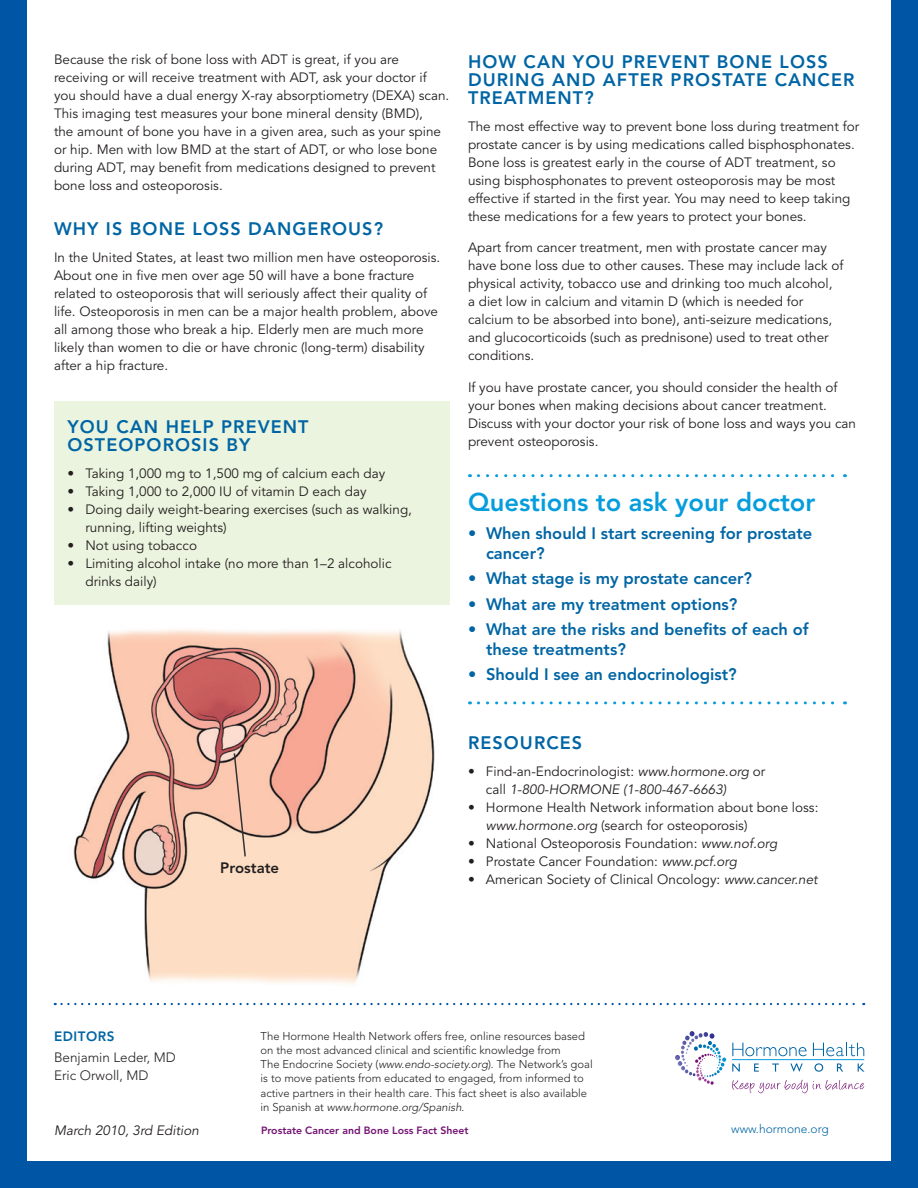
<style>
.page{position:relative;width:918px;height:1188px;background:#0155a5}
.page>*{position:absolute;margin:0;border:0;box-sizing:border-box;transform-origin:0 0}
.t1{font:800 25.5px "Avenir";color:#069ddc}
.t2{font:800 18px/18px "Avenir";letter-spacing:.06em;color:#0065a4}
.t3{font:800 16.5px/19.5px "Avenir";color:#0065a4}
.t4{font:800 15px "Avenir";color:#231f20}
.t5{font:13.5px/18px "Avenir";color:#231f20}
.t6{font:italic 13.5px/18px "Avenir";color:#231f20}
.t7{font:300 13.5px/18px "Avenir";color:#231f20}
.t8{font:800 13.5px "Avenir";letter-spacing:.04em;color:#0065a4}
.t9{font:300 12px "Avenir";color:#0065a4}
.t10{font:300 11.25px/14.2px "Avenir";color:#231f20}
.t11{font:800 10.5px "Avenir";color:#731372}
.s1{font-style:normal}
.s2{font-style:italic}
</style>
<div class="page">
<div style="left:27px;top:0;width:864px;height:1161px;background:#fff"></div>
<svg style="left:732px;top:1080px;width:132px;height:13px"></svg>
<svg style="left:732px;top:1043px;width:75px;height:13px"></svg>
<svg style="left:813px;top:1043px;width:51px;height:13px"></svg>
<svg style="left:732px;top:1064px;width:8px;height:8px"></svg>
<svg style="left:754px;top:1064px;width:5px;height:8px"></svg>
<svg style="left:772px;top:1064px;width:7px;height:8px"></svg>
<svg style="left:790px;top:1064px;width:13px;height:8px"></svg>
<svg style="left:814px;top:1063px;width:9px;height:9px"></svg>
<svg style="left:837px;top:1064px;width:6px;height:8px"></svg>
<svg style="left:858px;top:1064px;width:7px;height:8px"></svg>
<hr style="left:732px;top:1059px;width:132px;height:1px;background:#069ddc">
<svg style="left:675px;top:1031px;width:51px;height:54px"></svg>
<svg style="left:55px;top:1003px;width:809px;height:2px"></svg>
<svg style="left:478px;top:474px;width:367px;height:3px"></svg>
<svg style="left:478px;top:701px;width:367px;height:3px"></svg>
<div style="left:54px;top:401px;width:396px;height:203px;background:#ebf4de"></div>
<img style="left:73px;top:629px;width:362px;height:355px">
<svg style="left:233px;top:752px;width:14px;height:106px"></svg>
<p class="t5" style="left:54px;top:51px;width:397px">Because the risk of bone loss with ADT is great, if you are receiving or will receive treatment with ADT, ask your doctor if you should have a dual energy X-ray absorptiometry (DEXA) scan.<br>This imaging test measures your bone mineral density (BMD),<br>the amount of bone you have in a given area, such as your spine or hip. Men with low BMD at the start of ADT, or who lose bone during ADT, may benefit from medications designed to prevent bone loss and osteoporosis.</p>
<h2 class="t2" style="left:54px;top:220px;width:331px">Why is bone loss dangerous?</h2>
<p class="t5" style="left:54px;top:249px;width:388px">In the United States, at least two million men have osteoporosis.<br>About one in five men over age 50 will have a bone fracture related to osteoporosis that will seriously affect their quality of life. Osteoporosis in men can be a major health problem, above all among those who break a hip. Elderly men are much more likely than women to die or have chronic (long-term) disability after a hip fracture.</p>
<h2 class="t2" style="left:68px;top:418px;width:243px">You can help prevent osteoporosis by</h2>
<p class="t5" style="left:68px;top:465px;width:319px">• Taking 1,000 mg to 1,500 mg of calcium each day</p>
<p class="t5" style="left:68px;top:483px;width:301px">• Taking 1,000 to 2,000 IU of vitamin D each day</p>
<p class="t5" style="left:85px;top:501px;width:328px;text-indent:-18px">• Doing daily weight-bearing exercises (such as walking, running, lifting weights)</p>
<p class="t5" style="left:68px;top:537px;width:131px">• Not using tobacco</p>
<p class="t5" style="left:85px;top:555px;width:308px;text-indent:-18px">• Limiting alcohol intake (no more than 1–2 alcoholic drinks daily)</p>
<h2 class="t2" style="left:468px;top:52px;width:388px">H ow can you prevent bone loss during and after prostate cancer treatment?</h2>
<p class="t5" style="left:468px;top:117px;width:393px">The most effective way to prevent bone loss during treatment for prostate cancer is by using medications called bisphosphonates.<br>Bone loss is greatest early in the course of ADT treatment, so using bisphosphonates to prevent osteoporosis may be most effective if started in the first year. You may need to keep taking these medications for a few years to protect your bones.</p>
<p class="t5" style="left:468px;top:239px;width:377px">Apart from cancer treatment, men with prostate cancer may have bone loss due to other causes. These may include lack of physical activity, tobacco use and drinking too much alcohol,<br>a diet low in calcium and vitamin D (which is needed for calcium to be absorbed into bone), anti-seizure medications, and glucocorticoids (such as prednisone) used to treat other conditions.</p>
<p class="t5" style="left:468px;top:378px;width:390px">If you have prostate cancer, you should consider the health of your bones when making decisions about cancer treatment.<br>Discuss with your doctor your risk of bone loss and ways you can prevent osteoporosis.</p>
<h1 class="t1" style="left:468px;top:487px;width:349px">Questions to ask your doctor</h1>
<p class="t3" style="left:486px;top:524px;width:328px;text-indent:-18px">• When should I start screening for prostate cancer?</p>
<p class="t3" style="left:468px;top:569px;width:286px">• What stage is my prostate cancer?</p>
<p class="t3" style="left:468px;top:594px;width:271px">• What are my treatment options?</p>
<p class="t3" style="left:486px;top:620px;width:324px;text-indent:-18px">• What are the risks and benefits of each of these treatments?</p>
<p class="t3" style="left:468px;top:665px;width:270px">• Should I see an endocrinologist?</p>
<p class="t4" style="left:220px;top:859px;width:60px">Prostate</p>
<h2 class="t2" style="left:468px;top:734px;width:116px">Resources</h2>
<p class="t6" style="left:486px;top:763px;width:281px;text-indent:-18px"><span class="s1">• Find-an-Endocrinologist:</span> www.hormone.org <span class="s1">or call</span> 1-800-HORMONE (1-800-467-6663)</p>
<p class="t5" style="left:486px;top:799px;width:334px;text-indent:-18px">• Hormone Health Network information about bone loss: <span class="s2">www.hormone.org</span> (search for osteoporosis)</p>
<p class="t5" style="left:468px;top:835px;width:311px">• National Osteoporosis Foundation: <span class="s2">www.nof.org</span></p>
<p class="t5" style="left:468px;top:853px;width:271px">• Prostate Cancer Foundation: <span class="s2">www.pcf.org</span></p>
<p class="t5" style="left:468px;top:871px;width:351px">• American Society of Clinical Oncology: <span class="s2">www.cancer.net</span></p>
<p class="t8" style="left:54px;top:1029px;width:62px">Editors</p>
<p class="t7" style="left:54px;top:1049px;width:123px">Benjamin Leder, MD<br>Eric Orwoll, MD</p>
<p class="t6" style="left:54px;top:1121px;width:147px">March 2010, 3rd Edition</p>
<p class="t10" style="left:261px;top:1029px;width:334px">The H ormone H ealth N etwork offers free, online resources based on the most advanced clinical and scientific knowledge from<br>The Endocrine Society (<span class="s2">www.endo-society.org</span>). The N etwork’s goal is to move patients from educated to engaged, from informed to active partners in their health care. This fact sheet is also available in Spanish at <span class="s2">www.hormone.org/Spanish</span>.</p>
<p class="t11" style="left:261px;top:1124px;width:209px">Prostate Cancer and Bone Loss Fact Sheet</p>
<p class="t9" style="left:731px;top:1122px;width:99px">www.hormone.org</p>
</div>
